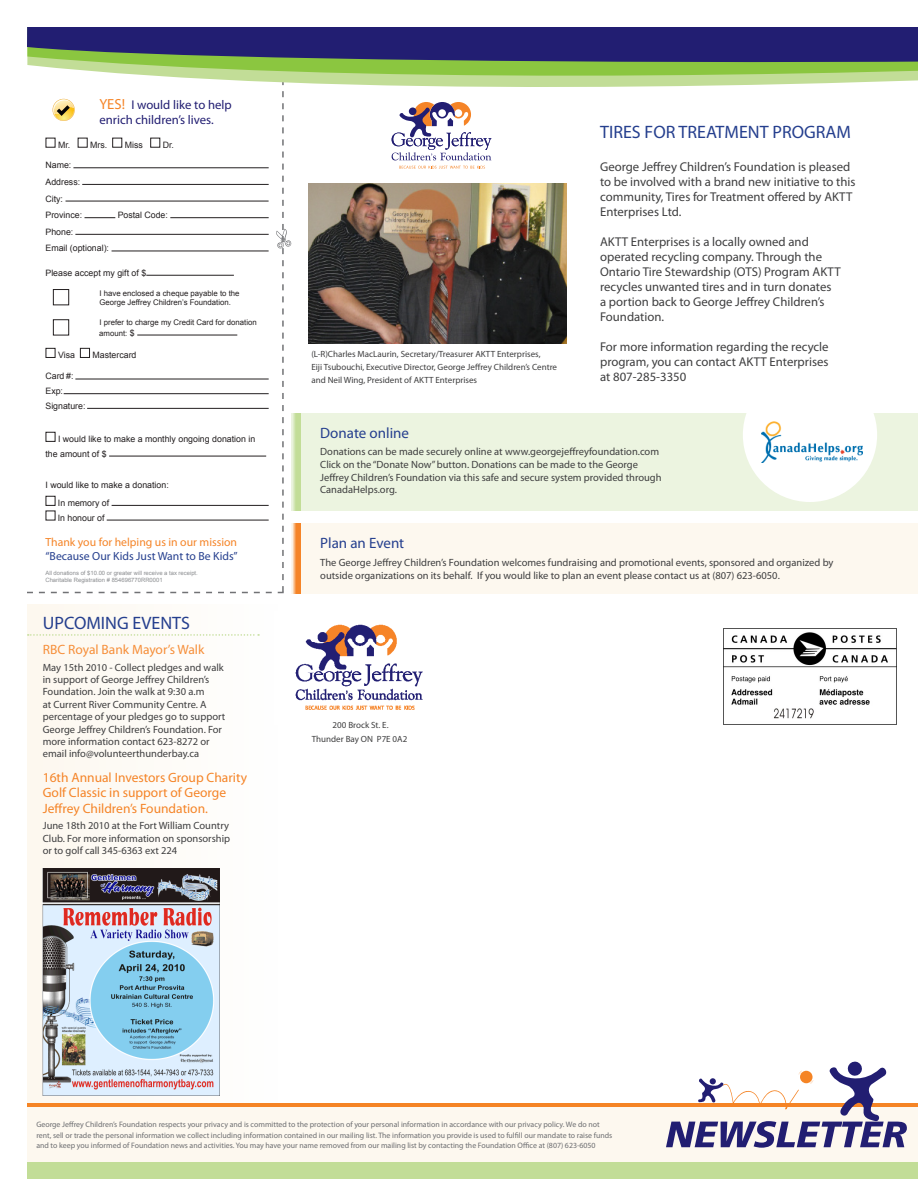
<style>
.page{position:relative;width:918px;height:1188px;background:#fff}
.page>*{position:absolute;margin:0;border:0;box-sizing:border-box;transform-origin:0 0}
.t1{font:18px "Myriad Pro";color:#253f8e}
.t2{font:15px "Myriad Pro";color:#253f8e}
.t3{font:13.5px/15.5px "Myriad Pro";color:#f58427}
.MAIN1{font:13.5px "Myriad Pro";color:#f68f3a}
.MAIN1-2{font:12.75px/15px "Myriad Pro";color:#3e3e3f}
.t4{font:12.75px "Myriad Pro";color:#221e72}
.t5{font:11.7px "Myriad Pro";color:#f58427}
.t6{font:11.7px "Myriad Pro";color:#253f8e}
.MAIN1-3{font:10.5px/12.5px "Myriad Pro";color:#3e3e3f}
.MAIN1-4{font:9px/13.8px "Myriad Pro";color:#3e3e3f}
.t7{font:8.85px/16.6px "Arial";color:#231f20}
.MAIN1-5{font:7.8px/10.5px "Myriad Pro";color:#6c6d70}
.t8{font:7.8px/9.3px "Arial";color:#231f20}
.t9{font:5.85px "Arial";color:#8b8d90}
.s1{font-size:14.7px;color:#f58427}
.s2{font-size:8.85px}
</style>
<div class="page">
<div style="left:27px;top:604px;width:251px;height:499px;background:#fefbf7"></div>
<div style="left:291px;top:413px;width:627px;height:98px;background:#ecf4e0"></div>
<hr style="left:296px;top:413px;width:4px;height:98px;background:#c2dd97">
<svg style="left:293px;top:413px;width:3px;height:98px"></svg>
<div style="left:743px;top:368px;width:134px;height:134px;background:#fff;border-radius:50%"></div>
<img style="left:761px;top:421px;width:102px;height:41px">
<img style="left:308px;top:184px;width:258px;height:160px">
<svg style="left:382px;top:56px;width:118px;height:117px"></svg>
<svg style="left:392px;top:131px;width:99px;height:29px"></svg>
<svg style="left:399px;top:166px;width:86px;height:3px"></svg>
<div style="left:291px;top:523px;width:627px;height:71px;background:#fdf8ef"></div>
<hr style="left:296px;top:523px;width:4px;height:71px;background:#f58427">
<svg style="left:292px;top:523px;width:4px;height:71px"></svg>
<svg style="left:382px;top:113px;width:118px;height:18px"></svg>
<svg style="left:93px;top:71px;width:825px;height:42px"></svg>
<svg style="left:27px;top:27px;width:891px;height:44px;background:#424e68"></svg>
<img style="left:724px;top:628px;width:172px;height:91px">
<img style="left:295px;top:624px;width:128px;height:86px">
<div style="left:0;top:1107px;width:918px;height:55px;background:#fdf8ef"></div>
<div style="left:0;top:1162px;width:918px;height:17px;background:#c2dd97"></div>
<hr style="left:0;top:1103px;width:918px;height:3px;background:#f58425">
<svg style="left:666px;top:1061px;width:241px;height:87px"></svg>
<svg style="left:27px;top:79px;width:264px;height:514px"></svg>
<svg style="left:28px;top:634px;width:231px;height:2px"></svg>
<img style="left:43px;top:869px;width:177px;height:227px">
<div style="left:0;top:1086px;width:27px;height:102px;background:#fff"></div>
<p class="t4" style="left:99px;top:97px;width:134px"><span class="s1">YES!</span> I would like to help</p>
<p class="t4" style="left:99px;top:112px;width:116px">enrich children’s lives.</p>
<p class="t7" style="left:58px;top:136px;width:14px">Mr.</p>
<p class="t7" style="left:90px;top:136px;width:19px">Mrs.</p>
<p class="t7" style="left:125px;top:136px;width:20px">Miss</p>
<p class="t7" style="left:163px;top:136px;width:13px">Dr.</p>
<p class="t7" style="left:45px;top:157px;width:36px">Name:<br>Address:</p>
<p class="t7" style="left:45px;top:190px;width:38px">City:<br>Province:</p>
<p class="t7" style="left:118px;top:207px;width:52px">Postal Code:</p>
<p class="t7" style="left:45px;top:223px;width:29px">Phone:</p>
<p class="t7" style="left:45px;top:240px;width:65px">Email (optional):</p>
<p class="t7" style="left:45px;top:264px;width:102px">Please accept my gift of $</p>
<p class="t8" style="left:99px;top:288px;width:142px">I have enclosed a cheque payable to the<br>George Jeffrey Children’s Foundation.</p>
<p class="t8" style="left:99px;top:317px;width:159px;line-height:10.5px">I prefer to charge my Credit Card for donation amount: <span class="s2">$</span></p>
<p class="t7" style="left:58px;top:347px;width:18px">Visa</p>
<p class="t7" style="left:92px;top:347px;width:46px">Mastercard</p>
<p class="t7" style="left:45px;top:368px;width:30px">Card #:</p>
<p class="t7" style="left:45px;top:383px;width:19px">Exp:</p>
<p class="t7" style="left:45px;top:398px;width:42px">Signature:</p>
<p class="t7" style="left:45px;top:432px;width:211px;line-height:14.7px;text-indent:13px">I would like to make a monthly ongoing donation in the amount of $</p>
<p class="t7" style="left:45px;top:477px;width:125px">I would like to make a donation:</p>
<p class="t7" style="left:58px;top:495px;width:53px">In memory of</p>
<p class="t7" style="left:58px;top:509px;width:48px">In honour of</p>
<p class="t5" style="left:45px;top:535px;width:193px">Thank you for helping us in our mission</p>
<p class="t6" style="left:45px;top:549px;width:194px">“Because Our Kids Just Want to Be Kids”</p>
<p class="t9" style="left:45px;top:569px;width:154px">All donations of $10.00 or greater will receive a tax receipt.</p>
<p class="t9" style="left:45px;top:576px;width:119px">Charitable Registration # 854696770RR0001</p>
<p class="t1" style="left:43px;top:612px;width:149px">UPCOMING EVENTS</p>
<p class="MAIN1" style="left:43px;top:641px;width:163px">RBC Royal Bank Mayor’s Walk</p>
<p class="MAIN1-3" style="left:43px;top:661px;width:184px">May 15th 2010 - Collect pledges and walk in support of George Jeffrey Children’s Foundation. Join the walk at 9:30 a.m<br>at Current River Community Centre. A percentage of your pledges go to support George Jeffrey Children’s Foundation. For more information contact 623-8272 or email info@volunteerthunderbay.ca</p>
<p class="t3" style="left:43px;top:769px;width:206px">16th Annual Investors Group Charity<br>Golf Classic in support of George<br>Jeffrey Children’s Foundation.</p>
<p class="MAIN1-3" style="left:43px;top:819px;width:189px;text-align:justify">June 18th 2010 at the Fort William Country Club. For more information on sponsorship or to golf call 345-6363 ext 224</p>
<p class="MAIN1-4" style="left:311px;top:347px;width:247px">(L-R)Charles MacLaurin, Secretary/Treasurer AKTT Enterprises,<br>Eiji Tsubouchi, Executive Director, George Jeffrey Children’s Centre</p>
<p class="MAIN1-4" style="left:311px;top:373px;width:167px">and Neil Wing, President of AKTT Enterprises</p>
<p class="t1" style="left:600px;top:121px;width:252px">TIRES FOR TREATMENT PROGRAM</p>
<p class="MAIN1-2" style="left:600px;top:159px;width:257px">George Jeffrey Children’s Foundation is pleased to be involved with a brand new initiative to this community, Tires for Treatment offered by AKTT Enterprises Ltd.</p>
<p class="MAIN1-2" style="left:600px;top:234px;width:242px">AKTT Enterprises is a locally owned and operated recycling company. Through the Ontario Tire Stewardship (OTS) Program AKTT recycles unwanted tires and in turn donates a portion back to George Jeffrey Children’s Foundation.</p>
<p class="MAIN1-2" style="left:600px;top:339px;width:230px;text-align:justify">For more information regarding the recycle program, you can contact AKTT Enterprises at 807-285-3350</p>
<p class="t2" style="left:320px;top:424px;width:90px">Donate online</p>
<p class="MAIN1-3" style="left:320px;top:445px;width:343px">Donations can be made securely online at www.georgejeffreyfoundation.com Click on the “Donate Now” button. Donations can be made to the George Jeffrey Children’s Foundation via this safe and secure system provided through CanadaHelps.org.</p>
<p class="t2" style="left:320px;top:534px;width:85px">Plan an Event</p>
<p class="MAIN1-3" style="left:320px;top:556px;width:515px">The George Jeffrey Children’s Foundation welcomes fundraising and promotional events, sponsored and organized by outside organizations on its behalf. If you would like to plan an event please contact us at (807) 623-6050.</p>
<p class="MAIN1-4" style="left:333px;top:718px;width:57px">200 Brock St. E.</p>
<p class="MAIN1-4" style="left:312px;top:732px;width:97px">Thunder Bay ON P7E 0A2</p>
<p class="MAIN1-5" style="left:36px;top:1119px;width:578px">George Jeffrey Children’s Foundation respects your privacy and is committed to the protection of your personal information in accordance with our privacy policy. We do not rent, sell or trade the personal information we collect including information contained in our mailing list. The information you provide is used to fulfill our mandate to raise funds and to keep you informed of Foundation news and activities. You may have your name removed from our mailing list by contacting the Foundation Office at (807) 623-6050</p>
</div>
